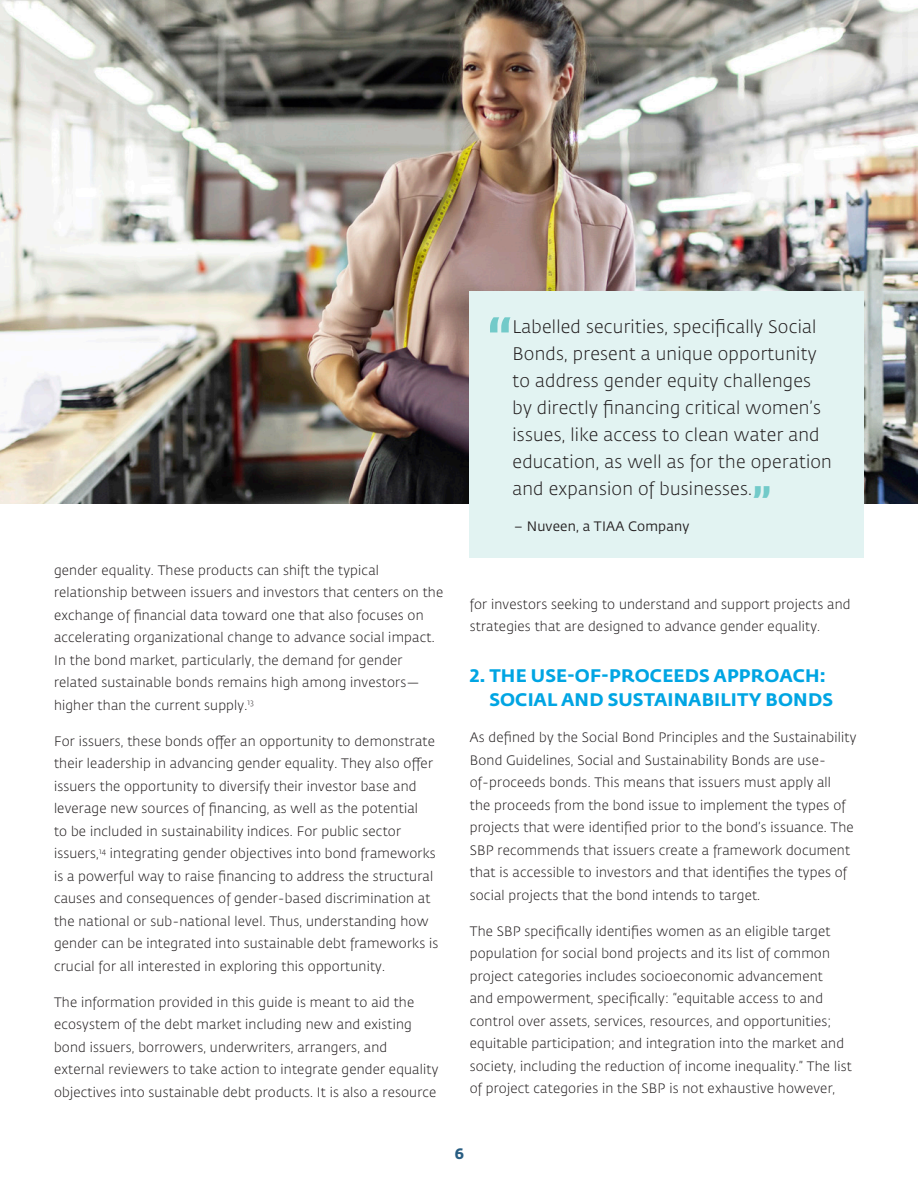
<style>
.page{position:relative;width:918px;height:1188px;background:#fff}
.page>*{position:absolute;margin:0;border:0;box-sizing:border-box;transform-origin:0 0}
.Body{font:700 56.25px "Fedra Sans Std";color:#72cac9}
.Body-2{font:700 43.5px "Fedra Sans Std";color:#72cac9}
.Body-3{font:300 18px/27px "Fedra Sans Std";letter-spacing:.015em;color:#231f20}
.Body_Subhead{font:700 18px/24px "Fedra Sans Std";letter-spacing:.01em;color:#00a5e3}
.t1{font:700 15px "Fedra Sans Std";color:#285d82}
.Body-4{font:300 13.5px/22.5px "Fedra Sans Std";letter-spacing:.015em;color:#231f20}
.Body-5{font:13.5px "Fedra Sans Std";letter-spacing:.015em;color:#231f20}
</style>
<div class="page">
<img style="left:0;top:0;width:918px;height:503px">
<div style="left:470px;top:292px;width:394px;height:266px;background:#e2f3f2"></div>
<p class="Body-4" style="left:54px;top:559px;width:391px">gender equality. These products can shift the typical relationship between issuers and investors that centers on the exchange of financial data toward one that also focuses on accelerating organizational change to advance social impact.<br>In the bond market, particularly, the demand for gender related sustainable bonds remains high among investors— higher than the current supply.<sup>13</sup></p>
<p class="Body-4" style="left:54px;top:730px;width:386px">For issuers, these bonds offer an opportunity to demonstrate their leadership in advancing gender equality. They also offer issuers the opportunity to diversify their investor base and leverage new sources of financing, as well as the potential<br>to be included in sustainability indices. For public sector issuers,<sup>14</sup> integrating gender objectives into bond frameworks is a powerful way to raise financing to address the structural causes and consequences of gender-based discrimination at the national or sub-national level. Thus, understanding how gender can be integrated into sustainable debt frameworks is crucial for all interested in exploring this opportunity.</p>
<p class="Body-4" style="left:54px;top:991px;width:386px">The information provided in this guide is meant to aid the ecosystem of the debt market including new and existing bond issuers, borrowers, underwriters, arrangers, and external reviewers to take action to integrate gender equality objectives into sustainable debt products. It is also a resource</p>
<p class="Body" style="left:487px;top:304px;width:26px">“</p>
<p class="Body-3" style="left:512px;top:313px;width:321px">Labelled securities, specifically Social Bonds, present a unique opportunity to address gender equity challenges by directly financing critical women’s issues, like access to clean water and education, as well as for the operation and expansion of businesses.</p>
<p class="Body-2" style="left:752px;top:475px;width:21px">”</p>
<p class="Body-5" style="left:514px;top:518px;width:177px">– Nuveen, a TIAA Company</p>
<p class="Body-4" style="left:470px;top:593px;width:382px">for investors seeking to understand and support projects and strategies that are designed to advance gender equality.</p>
<p class="Body_Subhead" style="left:489px;top:664px;width:345px;text-indent:-19px">2. THE USE-OF-PROCEEDS APPROACH:<br>SOCIAL AND SUSTAINABILITY BONDS</p>
<p class="Body-4" style="left:470px;top:727px;width:388px">As defined by the Social Bond Principles and the Sustainability Bond Guidelines, Social and Sustainability Bonds are use&shy;of-proceeds bonds. This means that issuers must apply all<br>the proceeds from the bond issue to implement the types of projects that were identified prior to the bond’s issuance. The SBP recommends that issuers create a framework document that is accessible to investors and that identifies the types of social projects that the bond intends to target.</p>
<p class="Body-4" style="left:470px;top:920px;width:384px">The SBP specifically identifies women as an eligible target population for social bond projects and its list of common project categories includes socioeconomic advancement<br>and empowerment, specifically: “equitable access to and control over assets, services, resources, and opportunities; equitable participation; and integration into the market and society, including the reduction of income inequality.” The list of project categories in the SBP is not exhaustive however,</p>
<p class="t1" style="left:455px;top:1144px;width:11px">6</p>
</div>
